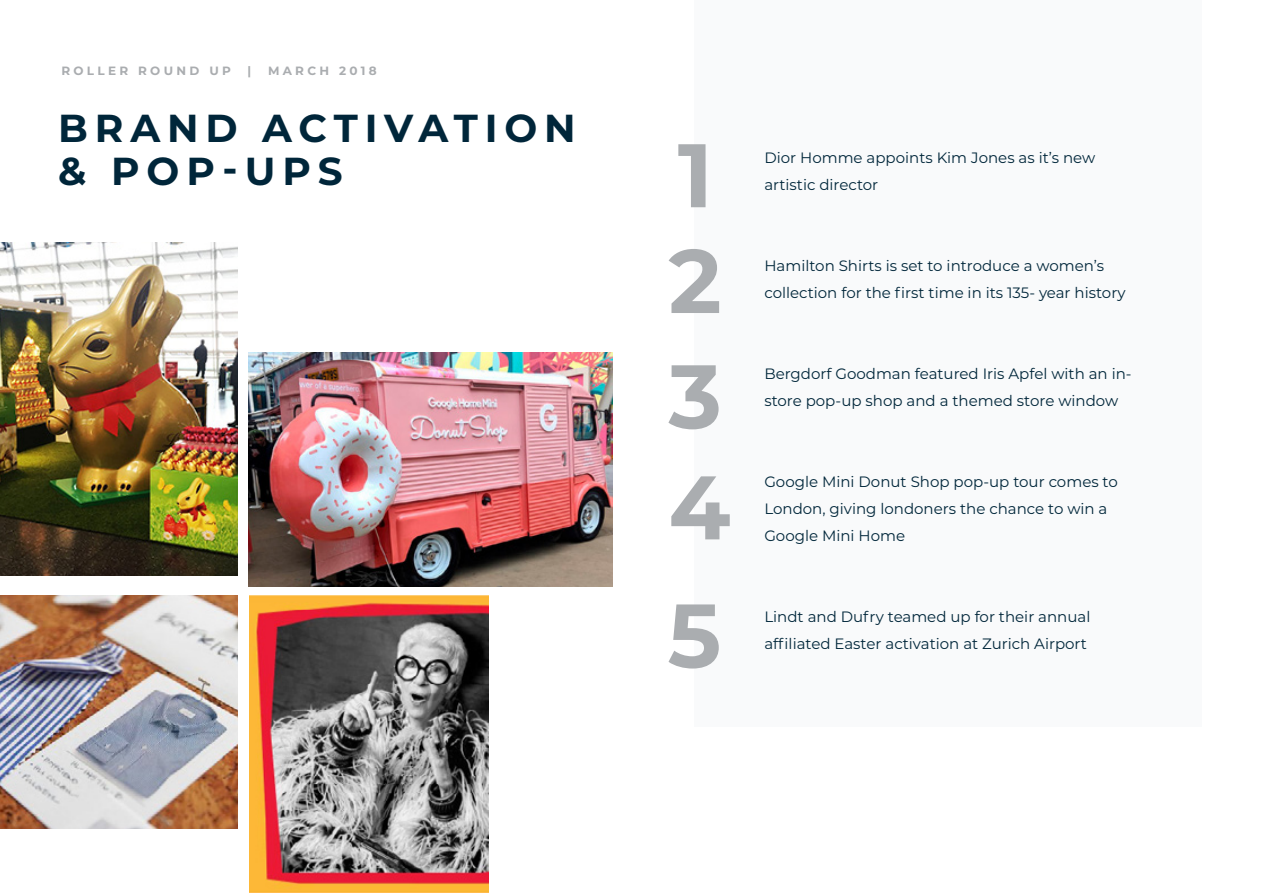
<style>
.page{position:relative;width:1263px;height:893px;background:#fff}
.page>*{position:absolute;margin:0;border:0;box-sizing:border-box;transform-origin:0 0}
.t1{font:700 90px/105.8px "Montserrat";color:#aaadb0}
.t2{font:700 39px/43.5px "Montserrat";letter-spacing:.175em;color:#00263a}
.t3{font:15px/27px "Montserrat";color:#00263a}
.t4{font:700 12px "Montserrat";letter-spacing:.275em;color:#aaadb0}
</style>
<div class="page">
<div style="left:694px;top:0;width:507px;height:726px;background:#f9fafb"></div>
<img style="left:0;top:242px;width:238px;height:334px">
<img style="left:0;top:595px;width:238px;height:233px">
<img style="left:248px;top:353px;width:364px;height:233px">
<img style="left:250px;top:595px;width:238px;height:298px">
<p class="t4" style="left:61px;top:62px;width:171px">ROLLER ROUND UP</p>
<p class="t4" style="left:248px;top:62px;width:5px">|</p>
<p class="t4" style="left:268px;top:62px;width:110px">MARCH 2018</p>
<h2 class="t2" style="left:58px;top:104px;width:519px">BRAND ACTIVATION &amp; POP-UPS</h2>
<h1 class="t1" style="left:668px;top:118px;width:55px">1<br>2</h1>
<h1 class="t1" style="left:668px;top:336px;width:64px;line-height:111px">3<br>4</h1>
<h1 class="t1" style="left:668px;top:578px;width:55px">5</h1>
<p class="t3" style="left:764px;top:143px;width:332px">Dior Homme appoints Kim Jones as it’s new artistic director</p>
<p class="t3" style="left:764px;top:251px;width:363px">Hamilton Shirts is set to introduce a women’s collection for the first time in its 135- year history</p>
<p class="t3" style="left:764px;top:359px;width:369px">Bergdorf Goodman featured Iris Apfel with an in&shy;store pop-up shop and a themed store window</p>
<p class="t3" style="left:764px;top:467px;width:355px">Google Mini Donut Shop pop-up tour comes to<br>London, giving londoners the chance to win a<br>Google Mini Home</p>
<p class="t3" style="left:764px;top:602px;width:328px">Lindt and Dufry teamed up for their annual affiliated Easter activation at Zurich Airport</p>
</div>
